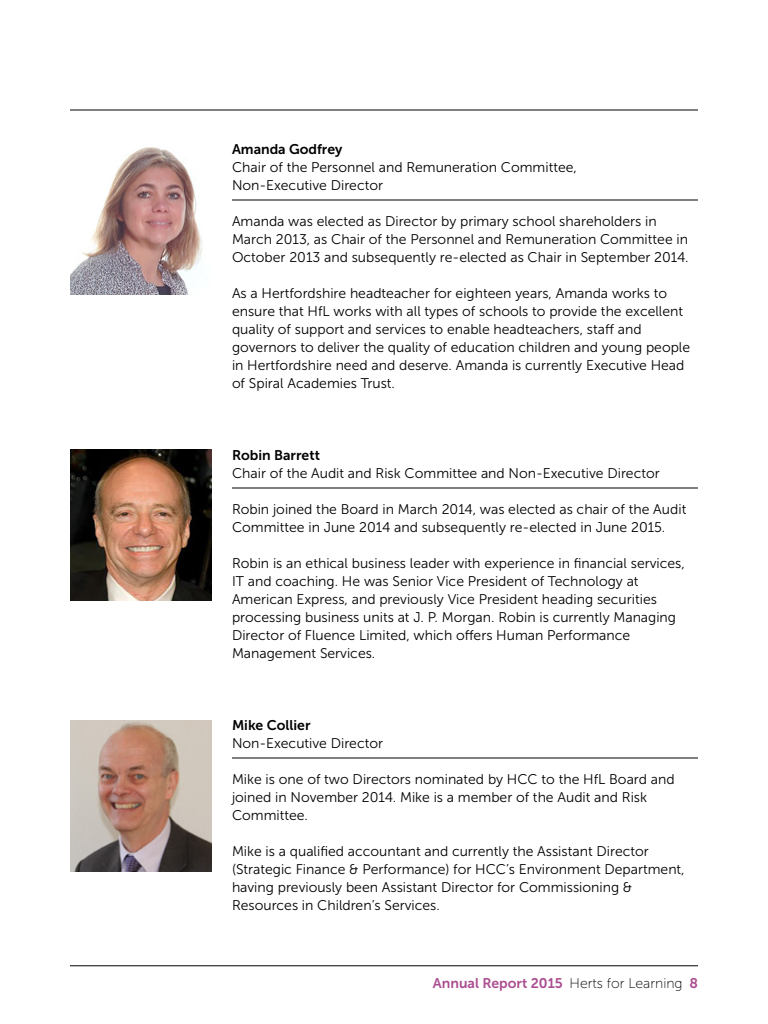
<style>
.page{position:relative;width:768px;height:1024px;background:#fff}
.page>*{position:absolute;margin:0;border:0;box-sizing:border-box;transform-origin:0 0}
.t1{font:14px/18px "Museo Sans 300";color:#000}
.t2{font:14px "Museo Sans 700";color:#000}
.t3{font:14px "Museo Sans 700";color:#aa4f91}
.s1{font-family:"Museo Sans 100";color:#000}
</style>
<div class="page">
<hr style="left:70px;top:965px;width:628px;height:1px;background:#000">
<hr style="left:70px;top:110px;width:628px;height:1px;background:#000">
<hr style="left:232px;top:200px;width:466px;height:1px;background:#000">
<hr style="left:232px;top:488px;width:466px;height:1px;background:#000">
<hr style="left:232px;top:758px;width:466px;height:1px;background:#000">
<img style="left:70px;top:147px;width:132px;height:148px">
<img style="left:70px;top:449px;width:142px;height:152px">
<img style="left:70px;top:720px;width:142px;height:152px">
<p class="t2" style="left:232px;top:141px;width:112px">Amanda Godfrey</p>
<p class="t1" style="left:232px;top:158px;width:346px">Chair of the Personnel and Remuneration Committee,<br>Non-Executive Director</p>
<p class="t1" style="left:232px;top:212px;width:458px">Amanda was elected as Director by primary school shareholders in<br>March 2013, as Chair of the Personnel and Remuneration Committee in<br>October 2013 and subsequently re-elected as Chair in September 2014.</p>
<p class="t1" style="left:232px;top:284px;width:460px">As a Hertfordshire headteacher for eighteen years, Amanda works to ensure that HfL works with all types of schools to provide the excellent quality of support and services to enable headteachers, staff and governors to deliver the quality of education children and young people in Hertfordshire need and deserve. Amanda is currently Executive Head of Spiral Academies Trust.</p>
<p class="t2" style="left:232px;top:447px;width:89px">Robin Barrett</p>
<p class="t1" style="left:232px;top:464px;width:429px">Chair of the Audit and Risk Committee and Non-Executive Director</p>
<p class="t1" style="left:232px;top:500px;width:456px">Robin joined the Board in March 2014, was elected as chair of the Audit<br>Committee in June 2014 and subsequently re-elected in June 2015.</p>
<p class="t1" style="left:232px;top:554px;width:454px">Robin is an ethical business leader with experience in financial services, IT and coaching. He was Senior Vice President of Technology at American Express, and previously Vice President heading securities processing business units at J. P. Morgan. Robin is currently Managing Director of Fluence Limited, which offers Human Performance Management Services.</p>
<p class="t2" style="left:232px;top:717px;width:80px">Mike Collier</p>
<p class="t1" style="left:232px;top:734px;width:153px">Non-Executive Director</p>
<p class="t1" style="left:232px;top:770px;width:444px">Mike is one of two Directors nominated by HCC to the HfL Board and joined in November 2014. Mike is a member of the Audit and Risk<br>Committee.</p>
<p class="t1" style="left:232px;top:842px;width:454px">Mike is a qualified accountant and currently the Assistant Director (Strategic Finance &amp; Performance) for HCC’s Environment Department, having previously been Assistant Director for Commissioning &amp; Resources in Children’s Services.</p>
<p class="t3" style="left:433px;top:975px;width:267px">Annual Report 2015 <span class="s1">Herts for Learning</span> 8</p>
</div>
